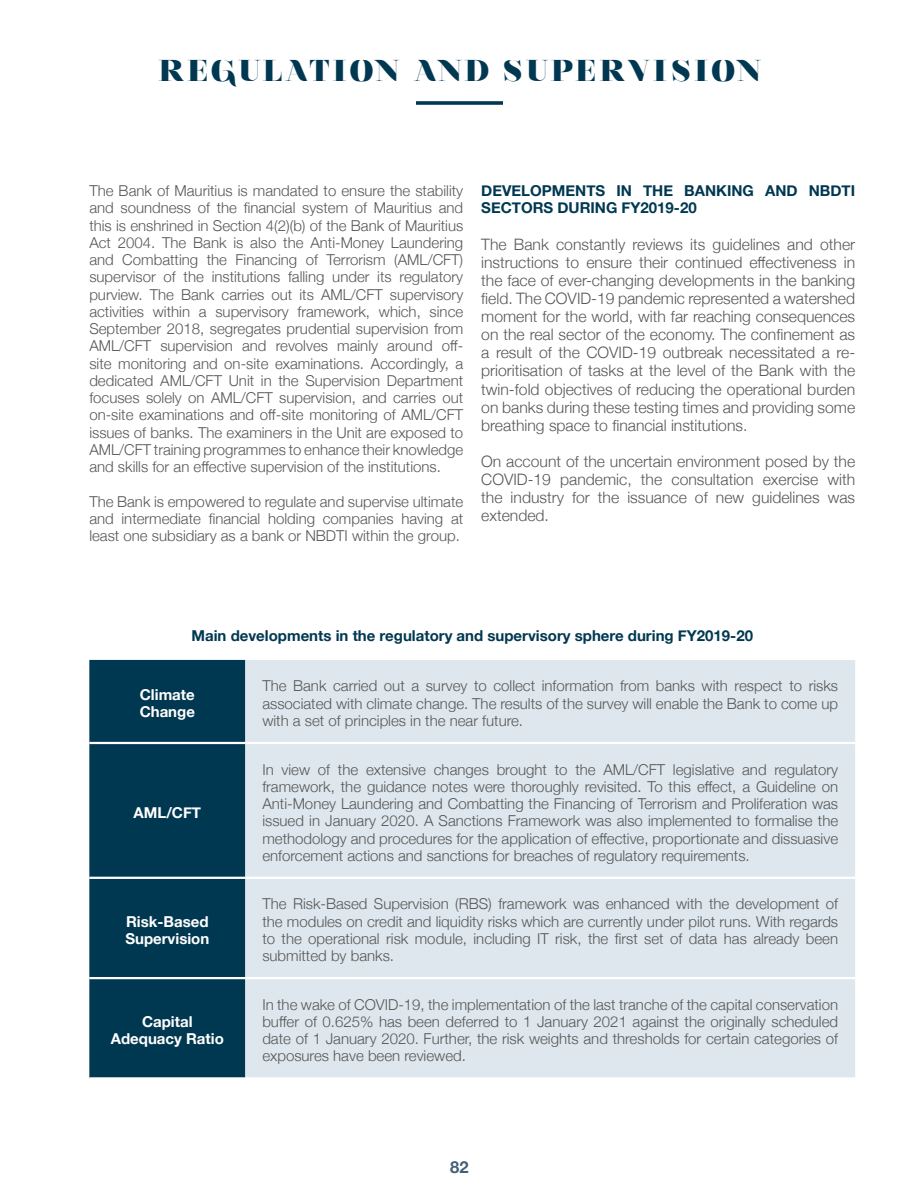
<style>
.page{position:relative;width:919px;height:1191px;background:#fff}
.page>*{position:absolute;margin:0;border:0;box-sizing:border-box;transform-origin:0 0}
.t1{font:900 30px "Nouvelle Vague";letter-spacing:.115em;color:#003851}
.t2{font:700 16.5px "Helvetica Neue";color:#465f78}
.t3{font:300 15.75px/18.1px "Helvetica Neue";color:#575756;text-align:justify}
.t4{font:300 15px/17.2px "Helvetica Neue";color:#575756;text-align:justify}
.t5{font:700 15px/17.2px "Helvetica Neue";color:#003851}
.t6{font:700 15px/17.2px "Helvetica Neue";color:#fff}
</style>
<div class="page">
<svg style="left:416px;top:101px;width:87px;height:4px"></svg>
<div style="left:89px;top:660px;width:156px;height:417px;background:#003851"></div>
<div style="left:245px;top:660px;width:610px;height:417px;background:#dee7ee"></div>
<hr style="left:89px;top:742px;width:156px;height:2px;background:#fff">
<hr style="left:245px;top:742px;width:610px;height:2px;background:#fff">
<hr style="left:89px;top:876px;width:156px;height:3px;background:#fff">
<hr style="left:245px;top:876px;width:610px;height:3px;background:#fff">
<hr style="left:89px;top:977px;width:156px;height:2px;background:#fff">
<hr style="left:245px;top:977px;width:610px;height:2px;background:#fff">
<h1 class="t1" style="left:159px;top:54px;width:603px">REGULATION AND SUPERVISION</h1>
<p class="t4" style="left:89px;top:181px;width:375px">The Bank of Mauritius is mandated to ensure the stability and soundness of the financial system of Mauritius and this is enshrined in Section 4(2)(b) of the Bank of Mauritius Act 2004. The Bank is also the Anti-Money Laundering and Combatting the Financing of Terrorism (AML/CFT) supervisor of the institutions falling under its regulatory purview. The Bank carries out its AML/CFT supervisory activities within a supervisory framework, which, since September 2018, segregates prudential supervision from AML/CFT supervision and revolves mainly around off&shy;site monitoring and on-site examinations. Accordingly, a dedicated AML/CFT Unit in the Supervision Department focuses solely on AML/CFT supervision, and carries out on-site examinations and off-site monitoring of AML/CFT issues of banks. The examiners in the Unit are exposed to AML/CFT training programmes to enhance their knowledge and skills for an effective supervision of the institutions.</p>
<p class="t4" style="left:89px;top:492px;width:375px">The Bank is empowered to regulate and supervise ultimate and intermediate financial holding companies having at least one subsidiary as a bank or NBDTI within the group.</p>
<p class="t5" style="left:481px;top:182px;width:375px">DEVELOPMENTS IN THE BANKING AND NBDTI<br>SECTORS DURING FY2019-20</p>
<p class="t3" style="left:481px;top:234px;width:375px">The Bank constantly reviews its guidelines and other instructions to ensure their continued effectiveness in the face of ever-changing developments in the banking field. The COVID-19 pandemic represented a watershed moment for the world, with far reaching consequences on the real sector of the economy. The confinement as a result of the COVID-19 outbreak necessitated a re&shy;prioritisation of tasks at the level of the Bank with the twin-fold objectives of reducing the operational burden on banks during these testing times and providing some breathing space to financial institutions.</p>
<p class="t3" style="left:481px;top:451px;width:375px">On account of the uncertain environment posed by the COVID-19 pandemic, the consultation exercise with the industry for the issuance of new guidelines was extended.</p>
<p class="t5" style="left:191px;top:627px;width:563px">Main developments in the regulatory and supervisory sphere during FY2019-20</p>
<p class="t6" style="left:140px;top:686px;width:57px">Climate<br>Change</p>
<p class="t4" style="left:262px;top:676px;width:577px">The Bank carried out a survey to collect information from banks with respect to risks associated with climate change. The results of the survey will enable the Bank to come up with a set of principles in the near future.</p>
<p class="t6" style="left:134px;top:804px;width:69px">AML/CFT</p>
<p class="t6" style="left:125px;top:913px;width:85px">Risk-Based<br>Supervision</p>
<p class="t6" style="left:111px;top:1013px;width:115px;text-align:center">Capital<br>Adequacy Ratio</p>
<p class="t4" style="left:262px;top:759px;width:577px">In view of the extensive changes brought to the AML/CFT legislative and regulatory framework, the guidance notes were thoroughly revisited. To this effect, a Guideline on Anti-Money Laundering and Combatting the Financing of Terrorism and Proliferation was issued in January 2020. A Sanctions Framework was also implemented to formalise the methodology and procedures for the application of effective, proportionate and dissuasive enforcement actions and sanctions for breaches of regulatory requirements.</p>
<p class="t4" style="left:262px;top:894px;width:577px">The Risk-Based Supervision (RBS) framework was enhanced with the development of the modules on credit and liquidity risks which are currently under pilot runs. With regards to the operational risk module, including IT risk, the first set of data has already been submitted by banks.</p>
<p class="t4" style="left:262px;top:994px;width:577px">In the wake of COVID-19, the implementation of the last tranche of the capital conservation buffer of 0.625% has been deferred to 1 January 2021 against the originally scheduled date of 1 January 2020. Further, the risk weights and thresholds for certain categories of exposures have been reviewed.</p>
<p class="t2" style="left:450px;top:1153px;width:20px">82</p>
</div>
